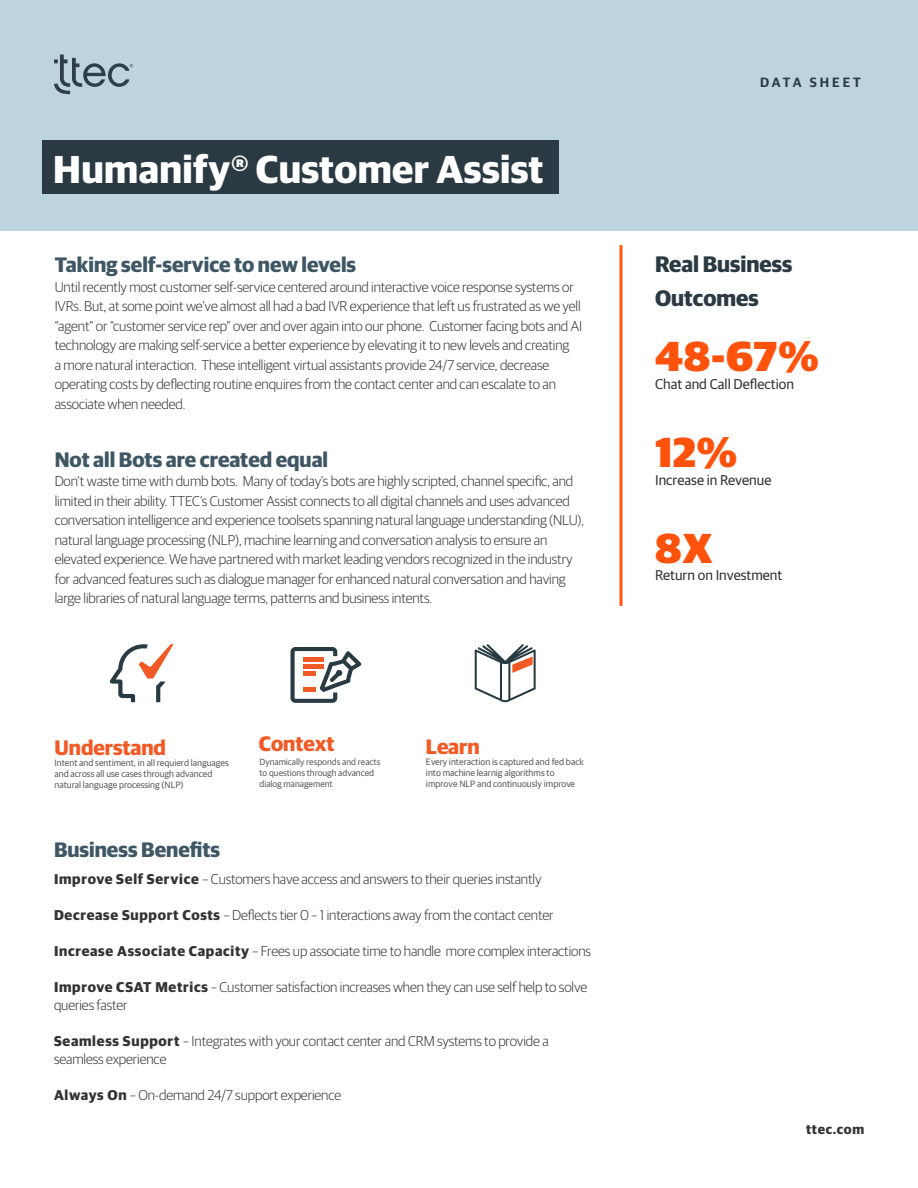
<style>
.page{position:relative;width:918px;height:1188px;background:#fff}
.page>*{position:absolute;margin:0;border:0;box-sizing:border-box;transform-origin:0 0}
.Dark__H2{font:900 42px "Guardian Sans";letter-spacing:.02em;color:#ff530d}
.Title__H2{font:700 39px "Guardian Sans";letter-spacing:.01em;color:#fff}
.Dark__H3{font:700 22.5px "Guardian Sans";color:#2b3a42}
.Dark__H4{font:700 21px "Guardian Sans";color:#3f5765}
.t1{font:700 21px "Guardian Sans";color:#f25924}
.Dark__H4-2{font:300 14.25px/19.5px "Guardian Sans";letter-spacing:-.01em;color:#333}
.Dark__H3-2{font:300 14.25px/19.5px "Guardian Sans";letter-spacing:-.01em;color:#333}
.Dark__Body{font:14.25px "Guardian Sans";color:#333}
.t2{font:600 13.5px "Guardian Sans";letter-spacing:.22em;color:#2b3a42}
.Dark__Body-2{font:700 13.5px "Guardian Sans";letter-spacing:.05em;color:#333}
.t3{font:9.15px/11.1px "Guardian Sans";color:#5c5959}
.Dark__Body-3{font:9px "Guardian Sans";color:#5c595c}
.s1{font-weight:700}
</style>
<div class="page">
<div style="left:0;top:0;width:918px;height:230px;background:#bdd4de"></div>
<div style="left:42px;top:141px;width:516px;height:53px;background:#2b3a42"></div>
<hr style="left:620px;top:245px;width:2px;height:361px;background:#ff530d">
<svg style="left:54px;top:54px;width:79px;height:40px"></svg>
<svg style="left:109px;top:644px;width:65px;height:58px"></svg>
<svg style="left:290px;top:647px;width:71px;height:56px"></svg>
<svg style="left:475px;top:644px;width:61px;height:58px"></svg>
<p class="Title__H2" style="left:53px;top:140px;width:492px">Humanify® Customer Assist</p>
<p class="Dark__H4" style="left:55px;top:249px;width:303px">Taking self-service to new levels</p>
<p class="Dark__H3-2" style="left:55px;top:276px;width:529px">Until recently most customer self-service centered around interactive voice response systems or IVRs. But, at some point we’ve almost all had a bad IVR experience that left us frustrated as we yell “agent” or “customer service rep” over and over again into our phone. Customer facing bots and AI technology are making self-service a better experience by elevating it to new levels and creating<br>a more natural interaction. These intelligent virtual assistants provide 24/7 service, decrease operating costs by deflecting routine enquires from the contact center and can escalate to an associate when needed.</p>
<p class="Dark__H4" style="left:55px;top:444px;width:275px">Not all Bots are created equal</p>
<p class="Dark__H4-2" style="left:55px;top:471px;width:531px">Don’t waste time with dumb bots. Many of today’s bots are highly scripted, channel specific, and limited in their ability. TTEC’s Customer Assist connects to all digital channels and uses advanced conversation intelligence and experience toolsets spanning natural language understanding (NLU), natural language processing (NLP), machine learning and conversation analysis to ensure an elevated experience. We have partnered with market leading vendors recognized in the industry for advanced features such as dialogue manager for enhanced natural conversation and having large libraries of natural language terms, patterns and business intents.</p>
<h3 class="t1" style="left:54px;top:732px;width:113px">Understand</h3>
<p class="t3" style="left:54px;top:756px;width:176px">Intent and sentiment, in all requierd languages and across all use cases through advanced natural language processing (NLP)</p>
<h3 class="t1" style="left:259px;top:728px;width:77px">Context</h3>
<h3 class="t1" style="left:426px;top:731px;width:55px">Learn</h3>
<p class="t3" style="left:426px;top:755px;width:159px">Every interaction is captured and fed back into machine learnig algorithms to improve NLP and continuously improve</p>
<p class="Dark__Body-3" style="left:259px;top:756px;width:122px">Dynamically responds and reacts</p>
<p class="Dark__Body-3" style="left:259px;top:766px;width:116px">to questions through advanced</p>
<p class="Dark__Body-3" style="left:259px;top:777px;width:75px">dialog management</p>
<p class="Dark__H4" style="left:54px;top:834px;width:168px">Business Benefits</p>
<p class="Dark__H4-2" style="left:54px;top:869px;width:489px"><span class="s1">Improve Self Service</span> – Customers have access and answers to their queries instantly</p>
<p class="Dark__H4-2" style="left:54px;top:905px;width:501px"><span class="s1">Decrease Support Costs</span> – Deflects tier 0 – 1 interactions away from the contact center</p>
<p class="Dark__H4-2" style="left:54px;top:941px;width:539px"><span class="s1">Increase Associate Capacity</span> – Frees up associate time to handle more complex interactions</p>
<p class="Dark__H4-2" style="left:54px;top:978px;width:535px;line-height:18px"><span class="s1">Improve CSAT Metrics</span> – Customer satisfaction increases when they can use self help to solve queries faster</p>
<p class="Dark__H4-2" style="left:54px;top:1032px;width:496px;line-height:18px"><span class="s1">Seamless Support</span> – Integrates with your contact center and CRM systems to provide a seamless experience</p>
<p class="Dark__H4-2" style="left:54px;top:1085px;width:289px"><span class="s1">Always On</span> – On-demand 24/7 support experience</p>
<p class="t2" style="left:760px;top:72px;width:102px">DATA SHEET</p>
<p class="Dark__H3" style="left:655px;top:248px;width:139px">Real Business</p>
<p class="Dark__H3" style="left:655px;top:281px;width:105px">Outcomes</p>
<p class="Dark__H2" style="left:655px;top:325px;width:165px">48-67%</p>
<p class="Dark__Body" style="left:655px;top:374px;width:141px">Chat and Call Deflection</p>
<p class="Dark__H2" style="left:655px;top:421px;width:84px">12%</p>
<p class="Dark__Body" style="left:655px;top:470px;width:118px">Increase in Revenue</p>
<p class="Dark__H2" style="left:655px;top:517px;width:59px">8X</p>
<p class="Dark__Body" style="left:655px;top:565px;width:129px">Return on Investment</p>
<p class="Dark__Body-2" style="left:806px;top:1119px;width:60px">ttec.com</p>
</div>
